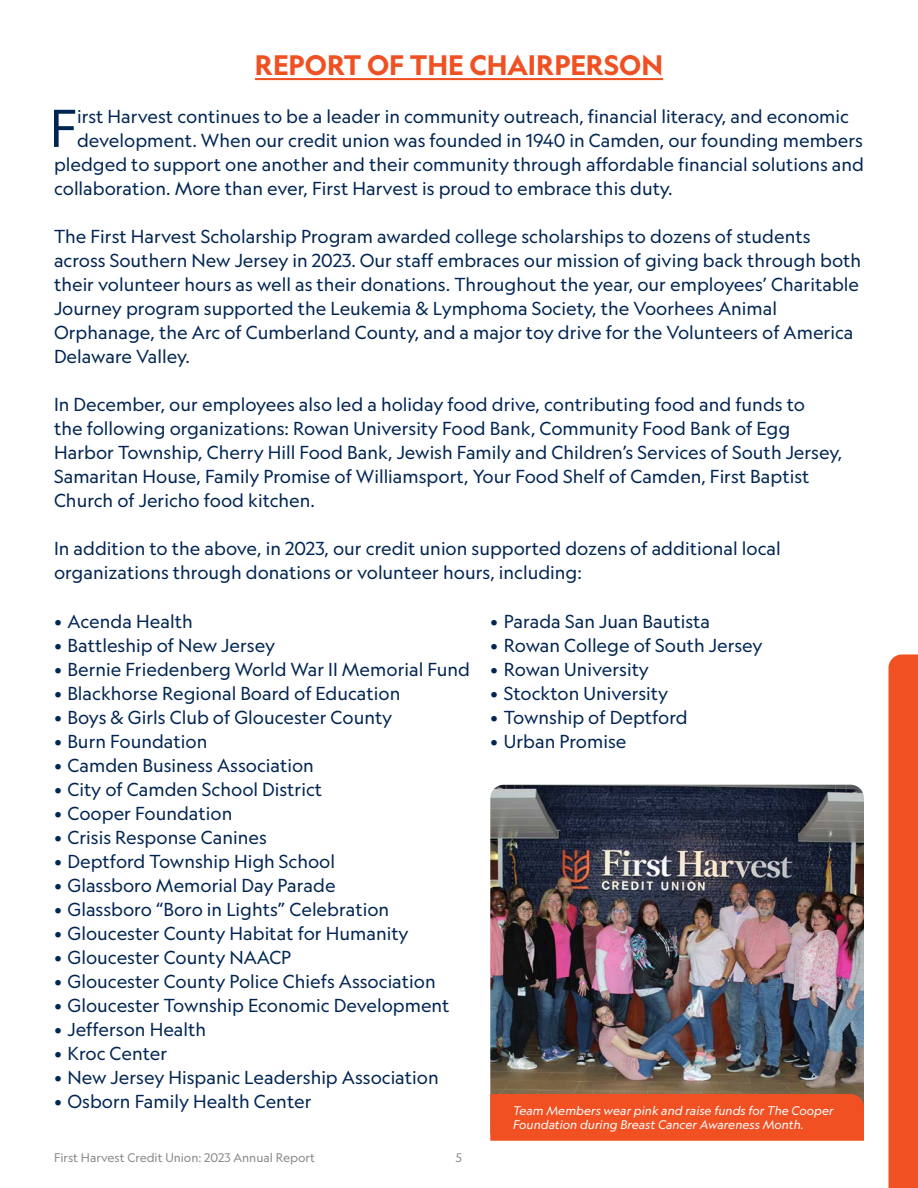
<style>
.page{position:relative;width:918px;height:1188px;background:#fff}
.page>*{position:absolute;margin:0;border:0;box-sizing:border-box;transform-origin:0 0}
.Body_Text{font:50.85px "Geograph";color:#002553}
.t1{font:700 27px "Geograph";color:#f05022}
.Body_Text-2{font:18px/24px "Geograph";color:#002553}
.Body_Text-3{font:italic 12px/14.4px "Geograph";color:#fff}
.t2{font:12px "Geograph";color:#8a8888}
</style>
<div class="page">
<div style="left:889px;top:654px;width:29px;height:534px;background:#f05022"></div>
<hr style="left:255px;top:78px;width:408px;height:2px;background:#f05022">
<img style="left:490px;top:785px;width:374px;height:309px">
<div style="left:490px;top:1094px;width:374px;height:47px;background:#f05022"></div>
<p class="t1" style="left:255px;top:47px;width:410px">REPORT OF THE CHAIRPERSON</p>
<p class="Body_Text" style="left:50px;top:97px;width:29px">F</p>
<p class="Body_Text-2" style="left:77px;top:104px;width:773px">irst Harvest continues to be a leader in community outreach, financial literacy, and economic</p>
<p class="Body_Text-2" style="left:77px;top:128px;width:787px">development. When our credit union was founded in 1940 in Camden, our founding members</p>
<p class="Body_Text-2" style="left:54px;top:152px;width:812px">pledged to support one another and their community through affordable financial solutions and</p>
<p class="Body_Text-2" style="left:54px;top:176px;width:620px">collaboration. More than ever, First Harvest is proud to embrace this duty.</p>
<p class="Body_Text-2" style="left:54px;top:224px;width:809px">The First Harvest Scholarship Program awarded college scholarships to dozens of students across Southern New Jersey in 2023. Our staff embraces our mission of giving back through both their volunteer hours as well as their donations. Throughout the year, our employees’ Charitable Journey program supported the Leukemia &amp; Lymphoma Society, the Voorhees Animal Orphanage, the Arc of Cumberland County, and a major toy drive for the Volunteers of America Delaware Valley.</p>
<p class="Body_Text-2" style="left:54px;top:392px;width:790px">In December, our employees also led a holiday food drive, contributing food and funds to<br>the following organizations: Rowan University Food Bank, Community Food Bank of Egg Harbor Township, Cherry Hill Food Bank, Jewish Family and Children’s Services of South Jersey, Samaritan House, Family Promise of Williamsport, Your Food Shelf of Camden, First Baptist Church of Jericho food kitchen.</p>
<p class="Body_Text-2" style="left:54px;top:536px;width:728px">In addition to the above, in 2023, our credit union supported dozens of additional local organizations through donations or volunteer hours, including:</p>
<p class="Body_Text-2" style="left:54px;top:610px;width:140px">• Acenda Health</p>
<p class="Body_Text-2" style="left:54px;top:634px;width:223px">• Battleship of New Jersey</p>
<p class="Body_Text-2" style="left:54px;top:658px;width:418px">• Bernie Friedenberg World War II Memorial Fund</p>
<p class="Body_Text-2" style="left:54px;top:682px;width:348px">• Blackhorse Regional Board of Education</p>
<p class="Body_Text-2" style="left:54px;top:706px;width:340px">• Boys &amp; Girls Club of Gloucester County</p>
<p class="Body_Text-2" style="left:54px;top:730px;width:155px">• Burn Foundation</p>
<p class="Body_Text-2" style="left:54px;top:754px;width:262px">• Camden Business Association</p>
<p class="Body_Text-2" style="left:54px;top:778px;width:270px">• City of Camden School District</p>
<p class="Body_Text-2" style="left:54px;top:802px;width:180px">• Cooper Foundation</p>
<p class="Body_Text-2" style="left:54px;top:826px;width:214px">• Crisis Response Canines</p>
<p class="Body_Text-2" style="left:54px;top:850px;width:283px">• Deptford Township High School</p>
<p class="Body_Text-2" style="left:54px;top:874px;width:283px">• Glassboro Memorial Day Parade</p>
<p class="Body_Text-2" style="left:54px;top:898px;width:337px">• Glassboro “Boro in Lights” Celebration</p>
<p class="Body_Text-2" style="left:54px;top:922px;width:356px">• Gloucester County Habitat for Humanity</p>
<p class="Body_Text-2" style="left:54px;top:946px;width:239px">• Gloucester County NAACP</p>
<p class="Body_Text-2" style="left:54px;top:970px;width:383px">• Gloucester County Police Chiefs Association</p>
<p class="Body_Text-2" style="left:54px;top:994px;width:397px">• Gloucester Township Economic Development</p>
<p class="Body_Text-2" style="left:54px;top:1018px;width:154px">• Jefferson Health</p>
<p class="Body_Text-2" style="left:54px;top:1042px;width:115px">• Kroc Center</p>
<p class="Body_Text-2" style="left:54px;top:1066px;width:386px">• New Jersey Hispanic Leadership Association</p>
<p class="Body_Text-2" style="left:54px;top:1090px;width:259px">• Osborn Family Health Center</p>
<p class="Body_Text-2" style="left:490px;top:610px;width:221px">• Parada San Juan Bautista</p>
<p class="Body_Text-2" style="left:490px;top:634px;width:274px">• Rowan College of South Jersey</p>
<p class="Body_Text-2" style="left:490px;top:658px;width:160px">• Rowan University</p>
<p class="Body_Text-2" style="left:490px;top:682px;width:179px">• Stockton University</p>
<p class="Body_Text-2" style="left:490px;top:706px;width:199px">• Township of Deptford</p>
<p class="Body_Text-2" style="left:490px;top:730px;width:138px">• Urban Promise</p>
<p class="Body_Text-3" style="left:513px;top:1103px;width:322px">Team Members wear pink and raise funds for The Cooper<br>Foundation during Breast Cancer Awareness Month.</p>
<p class="t2" style="left:54px;top:1150px;width:263px">First Harvest Credit Union: 2023 Annual Report</p>
<p class="t2" style="left:456px;top:1150px;width:8px">5</p>
</div>
